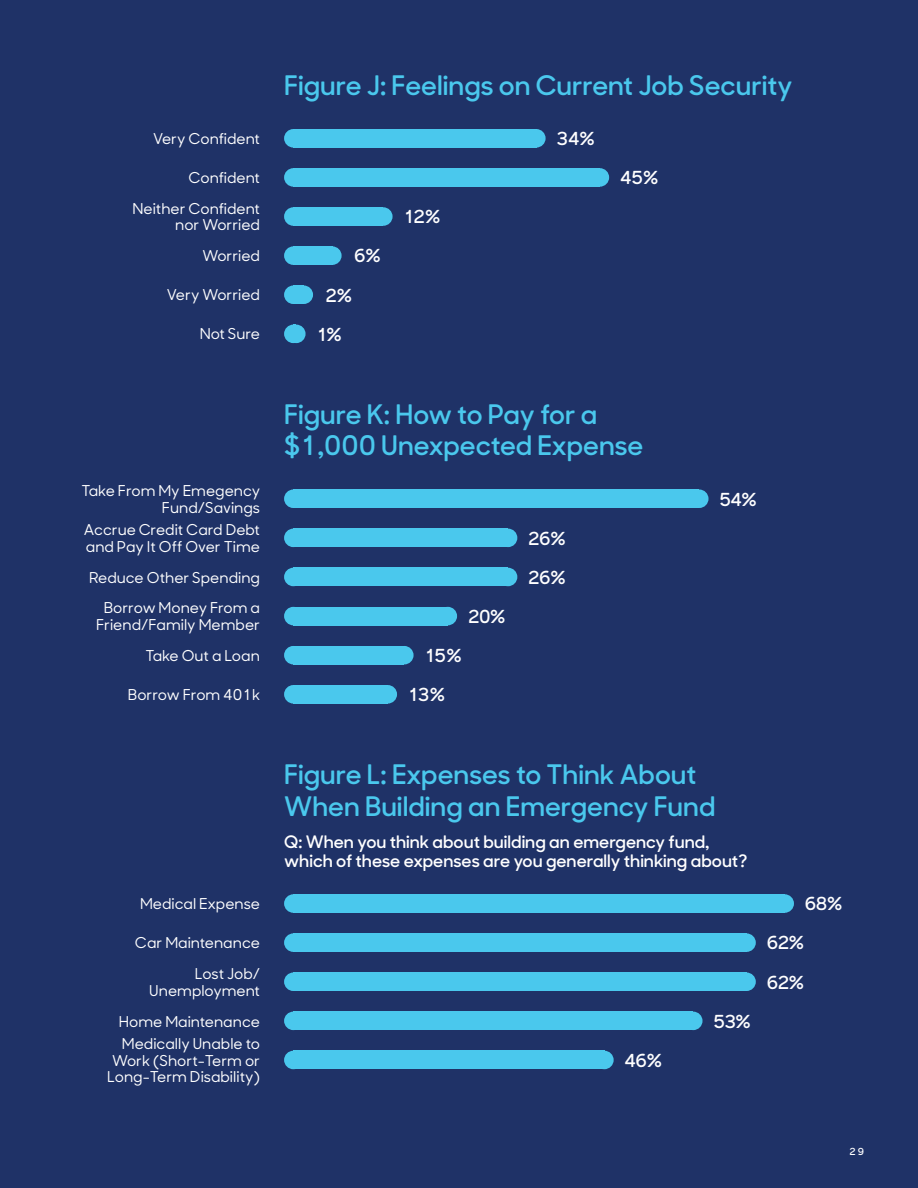
<style>
.page{position:relative;width:918px;height:1188px;background:#1f3267}
.page>*{position:absolute;margin:0;border:0;box-sizing:border-box;transform-origin:0 0}
.SUBTITLE_NEW{font:600 27px/31.5px "MM Sharp Sans";color:#4ac8ed}
.t1{font:600 18px "MM Sharp Sans";letter-spacing:-.025em;color:#fff}
.SUBTITLE_NEW-2{font:600 17.25px "MM Sharp Sans";color:#fff}
.t2{font:500 15px/16.5px "MM Sharp Sans";color:#fff;text-align:right}
.t3{font:600 9.75px "MM Sharp Sans";color:#fff}
</style>
<div class="page">
<svg style="left:297px;top:246px;width:32px;height:19px"></svg>
<div style="left:284px;top:246px;width:19px;height:19px;background:#4ac8ed;border-radius:50%"></div>
<div style="left:323px;top:246px;width:19px;height:19px;background:#4ac8ed;border-radius:50%"></div>
<div style="left:297px;top:129px;width:236px;height:19px;background:#4ac8ed"></div>
<div style="left:284px;top:129px;width:19px;height:19px;background:#4ac8ed;border-radius:50%"></div>
<div style="left:527px;top:129px;width:19px;height:19px;background:#4ac8ed;border-radius:50%"></div>
<div style="left:297px;top:168px;width:300px;height:19px;background:#4ac8ed"></div>
<div style="left:284px;top:168px;width:19px;height:19px;background:#4ac8ed;border-radius:50%"></div>
<div style="left:591px;top:168px;width:18px;height:19px;background:#4ac8ed;border-radius:50%"></div>
<svg style="left:297px;top:207px;width:83px;height:19px"></svg>
<div style="left:284px;top:207px;width:19px;height:19px;background:#4ac8ed;border-radius:50%"></div>
<div style="left:374px;top:207px;width:19px;height:19px;background:#4ac8ed;border-radius:50%"></div>
<div style="left:284px;top:286px;width:19px;height:18px;background:#4ac8ed;border-radius:50%"></div>
<div style="left:295px;top:286px;width:18px;height:18px;background:#4ac8ed;border-radius:50%"></div>
<div style="left:284px;top:325px;width:19px;height:18px;background:#4ac8ed;border-radius:50%"></div>
<div style="left:287px;top:325px;width:19px;height:18px;background:#4ac8ed;border-radius:50%"></div>
<div style="left:297px;top:894px;width:485px;height:19px;background:#4ac8ed"></div>
<div style="left:284px;top:894px;width:19px;height:19px;background:#4ac8ed;border-radius:50%"></div>
<div style="left:776px;top:894px;width:18px;height:19px;background:#4ac8ed;border-radius:50%"></div>
<div style="left:297px;top:933px;width:446px;height:19px;background:#4ac8ed"></div>
<div style="left:284px;top:933px;width:19px;height:19px;background:#4ac8ed;border-radius:50%"></div>
<div style="left:737px;top:933px;width:19px;height:19px;background:#4ac8ed;border-radius:50%"></div>
<div style="left:297px;top:973px;width:446px;height:18px;background:#4ac8ed"></div>
<div style="left:284px;top:973px;width:19px;height:18px;background:#4ac8ed;border-radius:50%"></div>
<div style="left:737px;top:973px;width:19px;height:18px;background:#4ac8ed;border-radius:50%"></div>
<div style="left:297px;top:1012px;width:393px;height:18px;background:#4ac8ed"></div>
<div style="left:284px;top:1012px;width:19px;height:18px;background:#4ac8ed;border-radius:50%"></div>
<div style="left:684px;top:1012px;width:19px;height:18px;background:#4ac8ed;border-radius:50%"></div>
<div style="left:297px;top:1051px;width:304px;height:18px;background:#4ac8ed"></div>
<div style="left:284px;top:1051px;width:19px;height:18px;background:#4ac8ed;border-radius:50%"></div>
<div style="left:595px;top:1051px;width:19px;height:18px;background:#4ac8ed;border-radius:50%"></div>
<div style="left:297px;top:607px;width:148px;height:18px;background:#4ac8ed"></div>
<div style="left:284px;top:607px;width:19px;height:18px;background:#4ac8ed;border-radius:50%"></div>
<div style="left:439px;top:607px;width:18px;height:18px;background:#4ac8ed;border-radius:50%"></div>
<div style="left:297px;top:490px;width:399px;height:18px;background:#4ac8ed"></div>
<div style="left:284px;top:490px;width:19px;height:18px;background:#4ac8ed;border-radius:50%"></div>
<div style="left:690px;top:490px;width:19px;height:18px;background:#4ac8ed;border-radius:50%"></div>
<div style="left:297px;top:529px;width:208px;height:18px;background:#4ac8ed"></div>
<div style="left:284px;top:529px;width:19px;height:18px;background:#4ac8ed;border-radius:50%"></div>
<div style="left:499px;top:529px;width:18px;height:18px;background:#4ac8ed;border-radius:50%"></div>
<div style="left:297px;top:568px;width:208px;height:18px;background:#4ac8ed"></div>
<div style="left:284px;top:568px;width:19px;height:18px;background:#4ac8ed;border-radius:50%"></div>
<div style="left:499px;top:568px;width:18px;height:18px;background:#4ac8ed;border-radius:50%"></div>
<div style="left:297px;top:646px;width:104px;height:18px;background:#4ac8ed"></div>
<div style="left:284px;top:646px;width:19px;height:18px;background:#4ac8ed;border-radius:50%"></div>
<div style="left:395px;top:646px;width:19px;height:18px;background:#4ac8ed;border-radius:50%"></div>
<div style="left:297px;top:685px;width:88px;height:19px;background:#4ac8ed"></div>
<div style="left:284px;top:685px;width:19px;height:19px;background:#4ac8ed;border-radius:50%"></div>
<div style="left:379px;top:685px;width:18px;height:19px;background:#4ac8ed;border-radius:50%"></div>
<p class="SUBTITLE_NEW" style="left:284px;top:67px;width:510px">Figure J: Feelings on Current Job Security</p>
<p class="t2" style="left:153px;top:130px;width:108px">Very Confident</p>
<p class="t1" style="left:557px;top:125px;width:40px">34%</p>
<p class="t2" style="left:189px;top:169px;width:73px">Confident</p>
<p class="t1" style="left:620px;top:164px;width:40px">45%</p>
<p class="t2" style="left:132px;top:200px;width:129px">Neither Confident nor Worried</p>
<p class="t1" style="left:404px;top:203px;width:38px">12%</p>
<p class="t2" style="left:202px;top:247px;width:59px">Worried</p>
<p class="t1" style="left:354px;top:242px;width:28px">6%</p>
<p class="t2" style="left:167px;top:286px;width:95px">Very Worried</p>
<p class="t1" style="left:326px;top:281px;width:28px">2%</p>
<p class="t2" style="left:200px;top:325px;width:62px">Not Sure</p>
<p class="t1" style="left:316px;top:320px;width:27px">1%</p>
<p class="SUBTITLE_NEW" style="left:284px;top:396px;width:361px">Figure K: How to Pay for a $1,000 Unexpected Expense</p>
<p class="t2" style="left:81px;top:482px;width:180px">Take From My Emegency<br>Fund/Savings</p>
<p class="t1" style="left:719px;top:485px;width:39px">54%</p>
<p class="t2" style="left:84px;top:521px;width:178px">Accrue Credit Card Debt</p>
<p class="t2" style="left:86px;top:537px;width:176px">and Pay It Off Over Time</p>
<p class="t1" style="left:528px;top:524px;width:39px">26%</p>
<p class="t2" style="left:89px;top:568px;width:173px">Reduce Other Spending</p>
<p class="t1" style="left:528px;top:563px;width:39px">26%</p>
<p class="t2" style="left:96px;top:599px;width:165px;text-align:center">Borrow Money From a<br>Friend/Family Member</p>
<p class="t1" style="left:468px;top:602px;width:39px">20%</p>
<p class="t2" style="left:145px;top:647px;width:116px">Take Out a Loan</p>
<p class="t1" style="left:425px;top:642px;width:39px">15%</p>
<p class="t2" style="left:128px;top:686px;width:134px">Borrow From 401k</p>
<p class="t1" style="left:408px;top:681px;width:39px">13%</p>
<p class="SUBTITLE_NEW" style="left:284px;top:757px;width:414px">Figure L: Expenses to Think About</p>
<p class="SUBTITLE_NEW" style="left:284px;top:788px;width:433px">When Building an Emergency Fund</p>
<p class="SUBTITLE_NEW-2" style="left:284px;top:828px;width:427px">Q: When you think about building an emergency fund,</p>
<p class="SUBTITLE_NEW-2" style="left:284px;top:848px;width:465px">which of these expenses are you generally thinking about?</p>
<p class="t2" style="left:140px;top:895px;width:122px">Medical Expense</p>
<p class="t1" style="left:805px;top:890px;width:39px">68%</p>
<p class="t2" style="left:135px;top:934px;width:127px">Car Maintenance</p>
<p class="t1" style="left:767px;top:929px;width:39px">62%</p>
<p class="t2" style="left:149px;top:965px;width:112px">Lost Job/<br>Unemployment</p>
<p class="t1" style="left:767px;top:968px;width:39px">62%</p>
<p class="t2" style="left:119px;top:1012px;width:143px">Home Maintenance</p>
<p class="t1" style="left:713px;top:1007px;width:39px">53%</p>
<p class="t2" style="left:107px;top:1035px;width:154px">Medically Unable to<br>Work (Short-Term or<br>Long-Term Disability)</p>
<p class="t1" style="left:625px;top:1046px;width:39px">46%</p>
<p class="t3" style="left:850px;top:1144px;width:16px">29</p>
</div>
